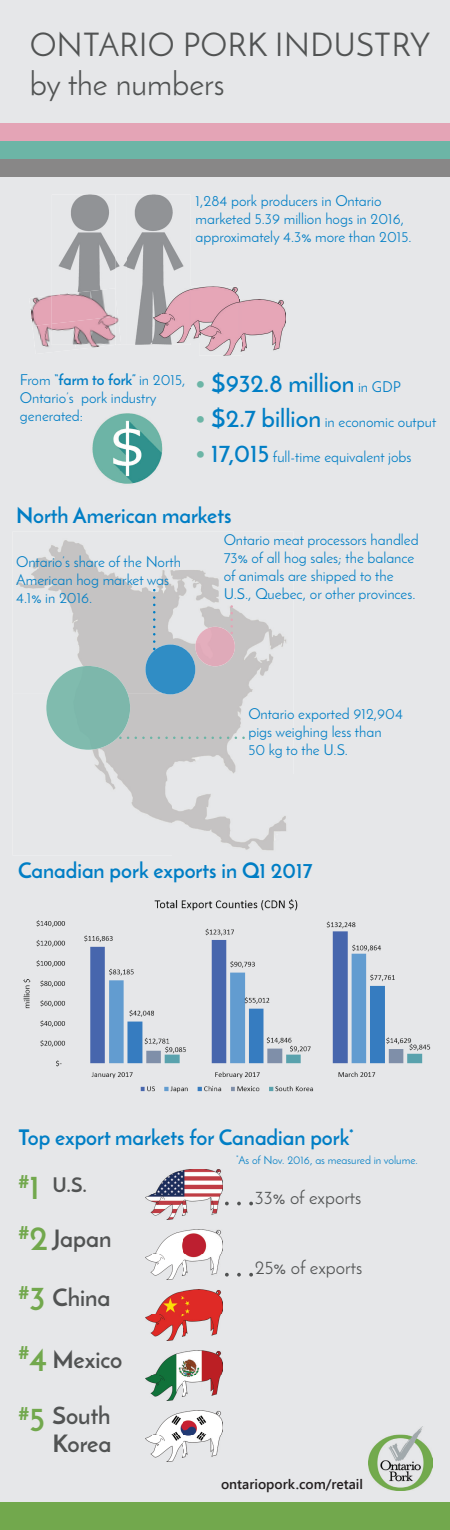
<style>
.page{position:relative;width:450px;height:1530px;background:#fff}
.page>*{position:absolute;margin:0;border:0;box-sizing:border-box;transform-origin:0 0}
.t1{font:32.5px/39px "Josefin Sans";color:#515353}
.t2{font:600 25px "Josefin Sans";color:#007ec5}
.t3{font:700 23.75px/28.5px "Josefin Sans";color:#515353}
.t4{font:700 21.25px "Josefin Sans";color:#007ec5}
.t5{font:700 20px "Josefin Sans";color:#515353}
.t6{font:700 19.62px "Josefin Sans";color:#72a84d}
.t7{font:18.75px "Josefin Sans";color:#515353}
.t8{font:15px/18px "Josefin Sans";color:#007ec5}
.t9{font:600 13.75px "Segoe UI";color:#231f20}
.t10{font:11.25px "Josefin Sans";color:#007ec5}
.s1{font-weight:700}
.s2{color:#6cb5a6}
.s3{font-weight:400;font-size:15px}
.s4{font-weight:600;font-size:25px;color:#6cb5a6}
.s5{font-weight:600;font-size:25px}
.s6{font-size:33.75px}
</style>
<div class="page">
<div style="left:0;top:0;width:450px;height:1503px;background:#e6e7e9"></div>
<img style="left:369px;top:1426px;width:63px;height:64px">
<div style="left:0;top:1503px;width:450px;height:27px;background:#72a84d"></div>
<div style="left:0;top:124px;width:450px;height:17px;background:#e4a4b6"></div>
<div style="left:0;top:142px;width:450px;height:17px;background:#6cb5a6"></div>
<div style="left:0;top:159px;width:450px;height:18px;background:#888787"></div>
<img style="left:52px;top:194px;width:64px;height:94px">
<img style="left:116px;top:194px;width:75px;height:151px">
<img style="left:29px;top:295px;width:23px;height:31px">
<img style="left:76px;top:345px;width:41px;height:4px">
<img style="left:32px;top:324px;width:44px;height:30px">
<img style="left:52px;top:288px;width:64px;height:28px">
<img style="left:52px;top:316px;width:64px;height:29px">
<img style="left:116px;top:296px;width:5px;height:49px">
<img style="left:153px;top:286px;width:86px;height:28px">
<img style="left:153px;top:314px;width:46px;height:29px">
<img style="left:239px;top:299px;width:46px;height:28px">
<img style="left:199px;top:327px;width:86px;height:29px">
<img style="left:199px;top:299px;width:40px;height:44px">
<img style="left:88px;top:413px;width:80px;height:76px">
<img style="left:13px;top:531px;width:280px;height:325px">
<div style="left:46px;top:666px;width:84px;height:84px;background:#7db7ab;border-radius:42px"></div>
<div style="left:145px;top:645px;width:50px;height:49px;background:#308dc5;border-radius:25px"></div>
<img style="left:195px;top:627px;width:40px;height:39px;border-radius:20px">
<svg style="left:230px;top:605px;width:3px;height:29px"></svg>
<svg style="left:153px;top:589px;width:3px;height:61px"></svg>
<svg style="left:119px;top:737px;width:126px;height:2px"></svg>
<img style="left:146px;top:1290px;width:76px;height:50px">
<img style="left:146px;top:1350px;width:76px;height:50px">
<img style="left:146px;top:1411px;width:76px;height:50px">
<svg style="left:225px;top:1273px;width:28px;height:4px"></svg>
<img style="left:146px;top:1230px;width:76px;height:50px">
<svg style="left:225px;top:1202px;width:28px;height:3px"></svg>
<img style="left:146px;top:1169px;width:76px;height:50px">
<img style="left:13px;top:892px;width:427px;height:208px">
<h1 class="t1" style="left:30px;top:25px;width:402px">ONTARIO PORK INDUSTRY by the numbers</h1>
<p class="t8" style="left:196px;top:191px;width:217px">1,284 pork producers in Ontario marketed 5.39 million hogs in 2016, approximately 4.3% more than 2015.</p>
<p class="t8" style="left:20px;top:370px;width:167px">From <span class="s1">“farm to fork”</span> in 2015,<br>Ontario’s pork industry generated:</p>
<h2 class="t2" style="left:195px;top:368px;width:207px"><span class="s2">•</span> $932.8 million <span class="s3">in GDP</span></h2>
<p class="t8" style="left:195px;top:413px;width:243px"><span class="s4">•</span> <span class="s5">$2.7 billion</span> in economic output</p>
<p class="t8" style="left:195px;top:448px;width:218px"><span class="s4">•</span> <span class="s5">17,015</span> full-time equivalent jobs</p>
<h3 class="t4" style="left:16px;top:502px;width:217px">North American markets</h3>
<p class="t8" style="left:16px;top:553px;width:166px">Ontario’s share of the North<br>American hog market was<br>4.1% in 2016.</p>
<p class="t8" style="left:224px;top:531px;width:197px">Ontario meat processors handled<br>73% of all hog sales; the balance of animals are shipped to the<br>U.S., Quebec, or other provinces.</p>
<p class="t8" style="left:248px;top:705px;width:156px">Ontario exported 912,904 pigs weighing less than<br>50 kg to the U.S.</p>
<h3 class="t4" style="left:18px;top:857px;width:296px">Canadian pork exports in Q1 2017</h3>
<h3 class="t4" style="left:18px;top:1124px;width:337px">Top export markets for Canadian pork<sup>*</sup></h3>
<h3 class="t6" style="left:18px;top:1169px;width:23px">#<span class="s6">1</span></h3>
<h3 class="t6" style="left:18px;top:1220px;width:32px">#<span class="s6">2</span></h3>
<h3 class="t6" style="left:18px;top:1280px;width:29px">#<span class="s6">3</span></h3>
<h3 class="t6" style="left:18px;top:1340px;width:31px">#<span class="s6">4</span></h3>
<h3 class="t6" style="left:18px;top:1401px;width:28px">#<span class="s6">5</span></h3>
<h3 class="t5" style="left:53px;top:1173px;width:36px">U.S.</h3>
<h3 class="t3" style="left:53px;top:1224px;width:61px">Japan</h3>
<h3 class="t3" style="left:53px;top:1283px;width:60px">China</h3>
<h3 class="t3" style="left:53px;top:1345px;width:71px">Mexico</h3>
<h3 class="t3" style="left:53px;top:1401px;width:60px">South<br>Korea</h3>
<p class="t10" style="left:236px;top:1153px;width:183px"><sup>*</sup>As of Nov. 2016, as measured in volume.</p>
<p class="t7" style="left:255px;top:1186px;width:108px">33% of exports</p>
<p class="t7" style="left:255px;top:1256px;width:109px">25% of exports</p>
<p class="t9" style="left:221px;top:1475px;width:144px">ontariopork.com/retail</p>
</div>
